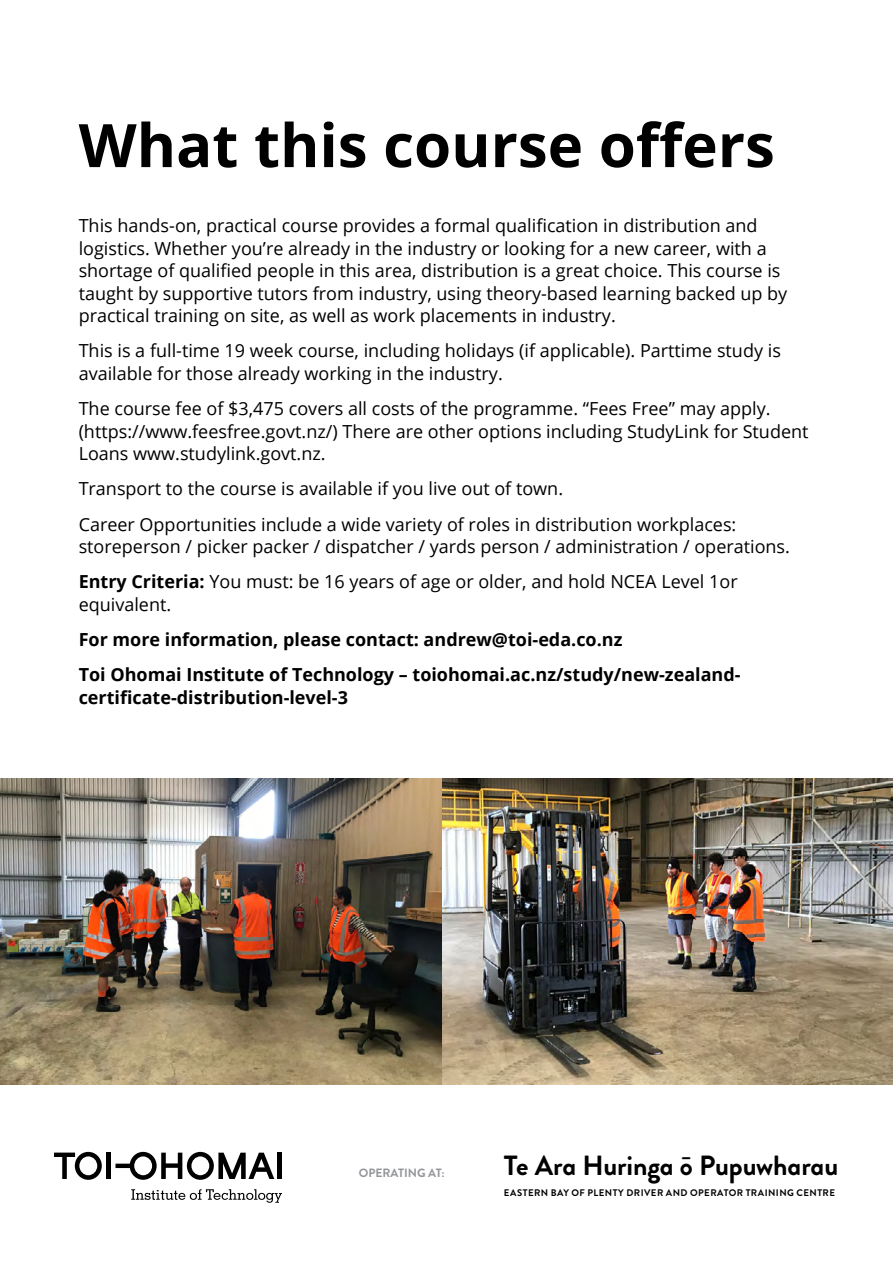
<style>
.page{position:relative;width:893px;height:1263px;background:#fff}
.page>*{position:absolute;margin:0;border:0;box-sizing:border-box;transform-origin:0 0}
.t1{font:700 60px "Open Sans";color:#000}
.t2{font:700 27.75px "Brandon Grotesque";letter-spacing:-.01em;color:#000}
.t3{font:18px/22.5px "Open Sans";color:#000}
.t4{font:700 18px/22.5px "Open Sans";color:#000}
.t5{font:700 12px "Brandon Grotesque";color:#939598}
.t6{font:700 9.6px "Brandon Grotesque";letter-spacing:.05em;color:#000}
.s1{font-weight:700}
</style>
<div class="page">
<img style="left:0;top:778px;width:893px;height:306px">
<svg style="left:131px;top:1189px;width:151px;height:14px"></svg>
<svg style="left:54px;top:1152px;width:48px;height:28px"></svg>
<div style="left:106px;top:1153px;width:5px;height:26px;background:#000"></div>
<div style="left:277px;top:1153px;width:5px;height:26px;background:#000"></div>
<svg style="left:116px;top:1152px;width:158px;height:28px"></svg>
<p class="t1" style="left:79px;top:103px;width:698px">What this course offers</p>
<p class="t3" style="left:79px;top:214px;width:710px">This hands-on, practical course provides a formal qualification in distribution and logistics. Whether you’re already in the industry or looking for a new career, with a shortage of qualified people in this area, distribution is a great choice. This course is taught by supportive tutors from industry, using theory-based learning backed up by practical training on site, as well as work placements in industry.</p>
<p class="t3" style="left:79px;top:339px;width:704px">This is a full-time 19 week course, including holidays (if applicable). Parttime study is available for those already working in the industry.</p>
<p class="t3" style="left:79px;top:397px;width:731px">The course fee of $3,475 covers all costs of the programme. “Fees Free” may apply. (https://www.feesfree.govt.nz/) There are other options including StudyLink for Student<br>Loans www.studylink.govt.nz.</p>
<p class="t3" style="left:79px;top:477px;width:486px">Transport to the course is available if you live out of town.</p>
<p class="t3" style="left:79px;top:512px;width:713px">Career Opportunities include a wide variety of roles in distribution workplaces: storeperson / picker packer / dispatcher / yards person / administration / operations.</p>
<p class="t3" style="left:79px;top:570px;width:660px"><span class="s1">Entry Criteria:</span> You must: be 16 years of age or older, and hold NCEA Level 1or equivalent.</p>
<p class="t4" style="left:79px;top:628px;width:545px">For more information, please contact: andrew@toi-eda.co.nz</p>
<p class="t4" style="left:79px;top:663px;width:663px">Toi Ohomai Institute of Technology – toiohomai.ac.nz/study/new-zealand&shy;certificate-distribution-level-3</p>
<p class="t5" style="left:359px;top:1165px;width:87px">OPERATING AT:</p>
<p class="t2" style="left:504px;top:1146px;width:336px">Te Ara Huringa ō Pupuwharau</p>
<p class="t6" style="left:504px;top:1186px;width:332px">EASTERN BAY OF PLENTY DRIVER AND OPERATOR TRAINING CENTRE</p>
</div>
